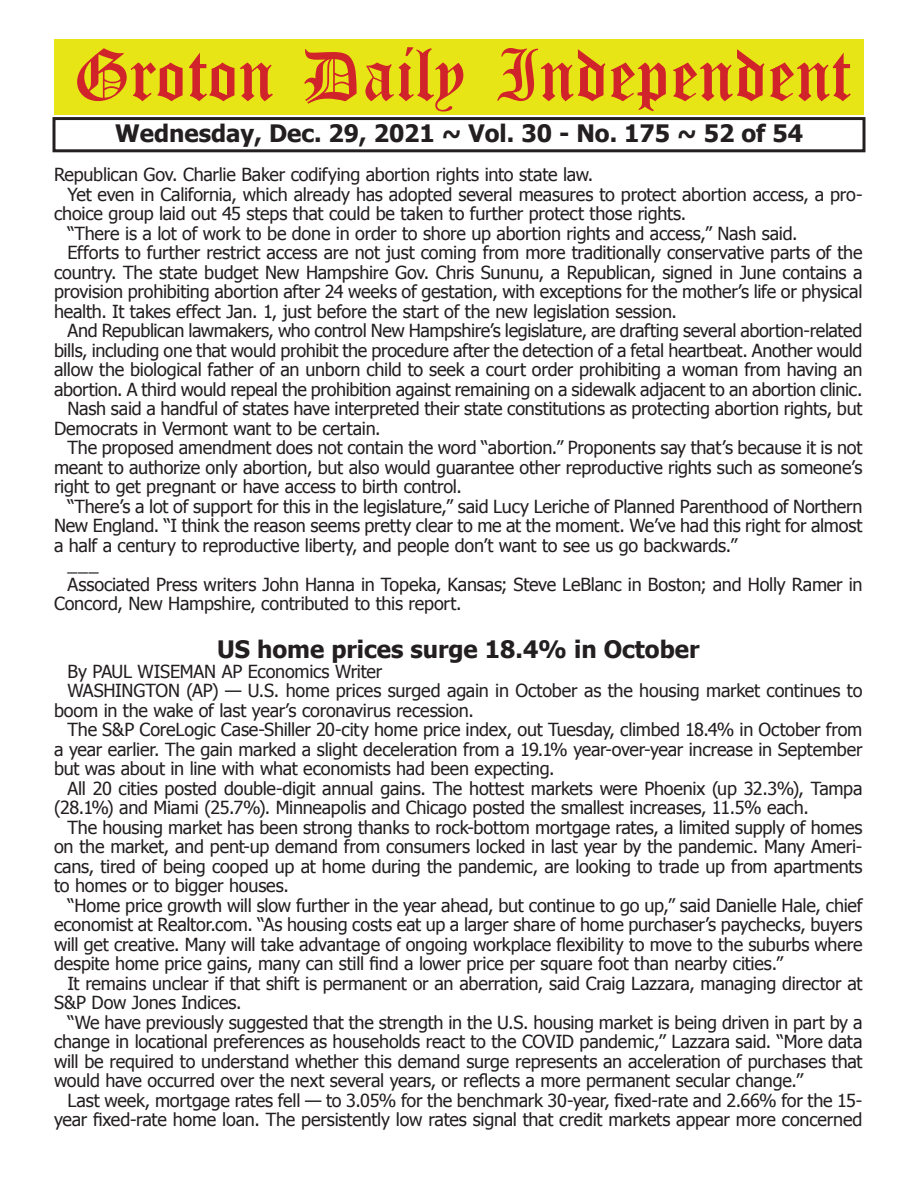
<style>
.page{position:relative;width:918px;height:1188px;background:#fff}
.page>*{position:absolute;margin:0;border:0;box-sizing:border-box;transform-origin:0 0}
.t1{font:54px "Old English Five";color:#d1232a}
.t2{font:700 24px "Tahoma";color:#231f20}
.t3{font:18px "Tahoma";letter-spacing:-.01em;color:#231f20}
</style>
<div class="page">
<div style="left:52px;top:117px;width:814px;height:35px;border:3px solid #231f20"></div>
<div style="left:54px;top:40px;width:810px;height:75px;background:#e7e515"></div>
<h1 class="t1" style="left:73px;top:50px;width:779px">Groton Daily Independent</h1>
<h2 class="t2" style="left:115px;top:116px;width:689px">Wednesday, Dec. 29, 2021 ~ Vol. 30 - No. 175 ~ 52 of 54</h2>
<p class="t3" style="left:54px;top:163px;width:541px">Republican Gov. Charlie Baker codifying abortion rights into state law.</p>
<p class="t3" style="left:68px;top:182px;width:797px">Yet even in California, which already has adopted several measures to protect abortion access, a pro-</p>
<p class="t3" style="left:54px;top:202px;width:634px">choice group laid out 45 steps that could be taken to further protect those rights.</p>
<p class="t3" style="left:68px;top:221px;width:732px">“There is a lot of work to be done in order to shore up abortion rights and access,” Nash said.</p>
<p class="t3" style="left:68px;top:241px;width:797px">Efforts to further restrict access are not just coming from more traditionally conservative parts of the</p>
<p class="t3" style="left:54px;top:260px;width:810px">country. The state budget New Hampshire Gov. Chris Sununu, a Republican, signed in June contains a</p>
<p class="t3" style="left:54px;top:280px;width:810px">provision prohibiting abortion after 24 weeks of gestation, with exceptions for the mother’s life or physical</p>
<p class="t3" style="left:54px;top:299px;width:625px">health. It takes effect Jan. 1, just before the start of the new legislation session.</p>
<p class="t3" style="left:68px;top:319px;width:797px">And Republican lawmakers, who control New Hampshire’s legislature, are drafting several abortion-related</p>
<p class="t3" style="left:54px;top:338px;width:810px">bills, including one that would prohibit the procedure after the detection of a fetal heartbeat. Another would</p>
<p class="t3" style="left:54px;top:357px;width:810px">allow the biological father of an unborn child to seek a court order prohibiting a woman from having an</p>
<p class="t3" style="left:54px;top:377px;width:810px">abortion. A third would repeal the prohibition against remaining on a sidewalk adjacent to an abortion clinic.</p>
<p class="t3" style="left:68px;top:396px;width:796px">Nash said a handful of states have interpreted their state constitutions as protecting abortion rights, but</p>
<p class="t3" style="left:54px;top:416px;width:328px">Democrats in Vermont want to be certain.</p>
<p class="t3" style="left:68px;top:435px;width:796px">The proposed amendment does not contain the word “abortion.” Proponents say that’s because it is not</p>
<p class="t3" style="left:54px;top:455px;width:810px">meant to authorize only abortion, but also would guarantee other reproductive rights such as someone’s</p>
<p class="t3" style="left:54px;top:474px;width:409px">right to get pregnant or have access to birth control.</p>
<p class="t3" style="left:68px;top:494px;width:797px">“There’s a lot of support for this in the legislature,” said Lucy Leriche of Planned Parenthood of Northern</p>
<p class="t3" style="left:54px;top:513px;width:810px">New England. “I think the reason seems pretty clear to me at the moment. We’ve had this right for almost</p>
<p class="t3" style="left:54px;top:533px;width:685px">a half a century to reproductive liberty, and people don’t want to see us go backwards.”</p>
<p class="t3" style="left:68px;top:552px;width:33px">___</p>
<p class="t3" style="left:68px;top:572px;width:797px">Associated Press writers John Hanna in Topeka, Kansas; Steve LeBlanc in Boston; and Holly Ramer in</p>
<p class="t3" style="left:54px;top:591px;width:409px">Concord, New Hampshire, contributed to this report.</p>
<h2 class="t2" style="left:217px;top:633px;width:484px">US home prices surge 18.4% in October</h2>
<p class="t3" style="left:68px;top:659px;width:316px">By PAUL WISEMAN AP Economics Writer</p>
<p class="t3" style="left:68px;top:679px;width:796px">WASHINGTON (AP) — U.S. home prices surged again in October as the housing market continues to</p>
<p class="t3" style="left:54px;top:698px;width:421px">boom in the wake of last year’s coronavirus recession.</p>
<p class="t3" style="left:68px;top:718px;width:796px">The S&amp;P CoreLogic Case-Shiller 20-city home price index, out Tuesday, climbed 18.4% in October from</p>
<p class="t3" style="left:54px;top:737px;width:810px">a year earlier. The gain marked a slight deceleration from a 19.1% year-over-year increase in September</p>
<p class="t3" style="left:54px;top:757px;width:502px">but was about in line with what economists had been expecting.</p>
<p class="t3" style="left:68px;top:776px;width:796px">All 20 cities posted double-digit annual gains. The hottest markets were Phoenix (up 32.3%), Tampa</p>
<p class="t3" style="left:54px;top:796px;width:756px">(28.1%) and Miami (25.7%). Minneapolis and Chicago posted the smallest increases, 11.5% each.</p>
<p class="t3" style="left:68px;top:815px;width:797px">The housing market has been strong thanks to rock-bottom mortgage rates, a limited supply of homes</p>
<p class="t3" style="left:54px;top:835px;width:810px">on the market, and pent-up demand from consumers locked in last year by the pandemic. Many Ameri-</p>
<p class="t3" style="left:54px;top:854px;width:810px">cans, tired of being cooped up at home during the pandemic, are looking to trade up from apartments</p>
<p class="t3" style="left:54px;top:874px;width:236px">to homes or to bigger houses.</p>
<p class="t3" style="left:68px;top:893px;width:797px">“Home price growth will slow further in the year ahead, but continue to go up,” said Danielle Hale, chief</p>
<p class="t3" style="left:54px;top:913px;width:810px">economist at Realtor.com. “As housing costs eat up a larger share of home purchaser’s paychecks, buyers</p>
<p class="t3" style="left:54px;top:932px;width:810px">will get creative. Many will take advantage of ongoing workplace flexibility to move to the suburbs where</p>
<p class="t3" style="left:54px;top:952px;width:731px">despite home price gains, many can still find a lower price per square foot than nearby cities.”</p>
<p class="t3" style="left:68px;top:971px;width:796px">It remains unclear if that shift is permanent or an aberration, said Craig Lazzara, managing director at</p>
<p class="t3" style="left:54px;top:991px;width:189px">S&amp;P Dow Jones Indices.</p>
<p class="t3" style="left:68px;top:1010px;width:797px">“We have previously suggested that the strength in the U.S. housing market is being driven in part by a</p>
<p class="t3" style="left:54px;top:1030px;width:810px">change in locational preferences as households react to the COVID pandemic,’’ Lazzara said. “More data</p>
<p class="t3" style="left:54px;top:1049px;width:810px">will be required to understand whether this demand surge represents an acceleration of purchases that</p>
<p class="t3" style="left:54px;top:1069px;width:751px">would have occurred over the next several years, or reflects a more permanent secular change.’’</p>
<p class="t3" style="left:68px;top:1088px;width:796px">Last week, mortgage rates fell — to 3.05% for the benchmark 30-year, fixed-rate and 2.66% for the 15-</p>
<p class="t3" style="left:54px;top:1108px;width:810px">year fixed-rate home loan. The persistently low rates signal that credit markets appear more concerned</p>
</div>
